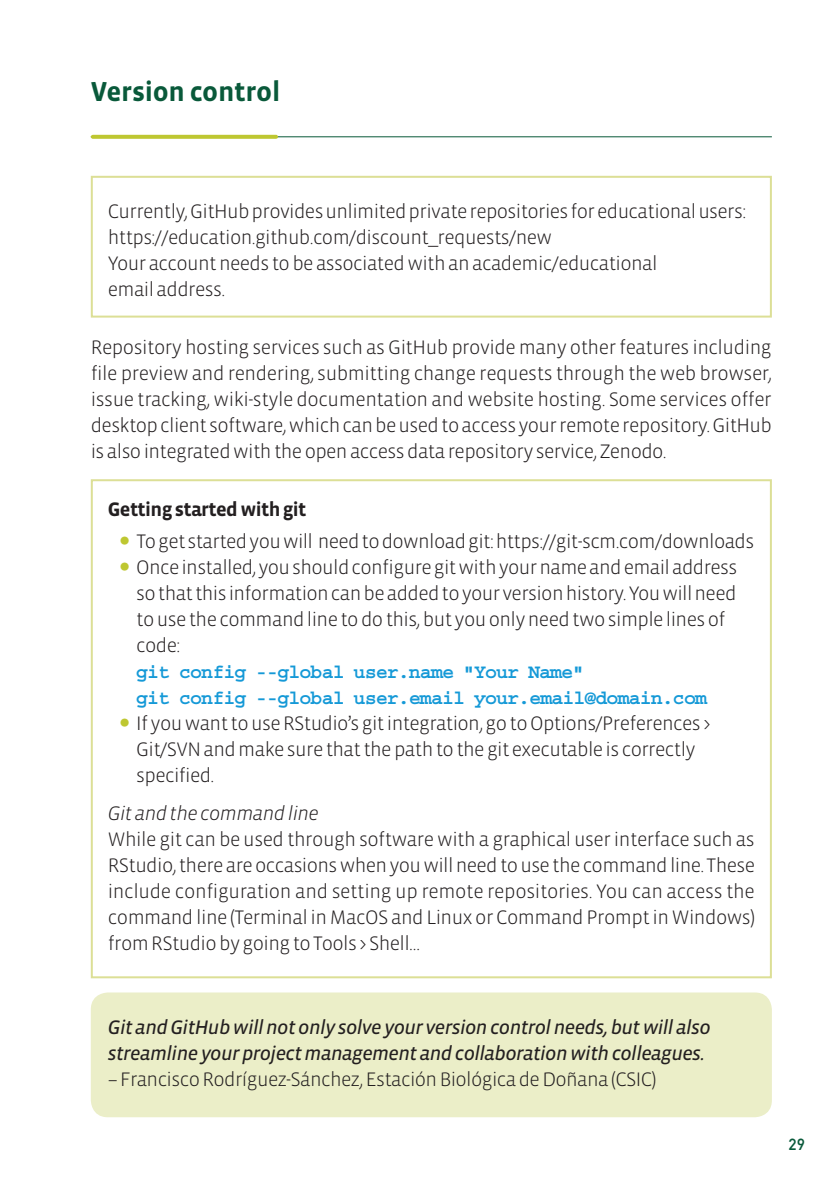
<style>
.page{position:relative;width:840px;height:1191px;background:#fff}
.page>*{position:absolute;margin:0;border:0;box-sizing:border-box;transform-origin:0 0}
.t1{font:700 28px "Vista Sans";letter-spacing:-.01em;color:#09593a}
.t2{font:300 20px/26px "Vista Sans";letter-spacing:-.03em;color:#231f20}
.t3{font:italic 20px/26px "Vista Sans Reg";letter-spacing:-.03em;color:#231f20}
.t4{font:700 20px/26px "Courier";letter-spacing:-.05em;color:#1599d7}
.t5{font:700 20px "Vista Sans";letter-spacing:-.03em;color:#231f20}
.t6{font:italic 300 20px "Vista Sans";letter-spacing:-.03em;color:#231f20}
.t7{font:16px "DIN Mittelschrift Std";color:#09593a}
.s1{font-family:"Swiss 721 BT";font-weight:900;font-size:28px;color:#bec731}
</style>
<div class="page">
<div style="left:91px;top:992px;width:680px;height:125px;background:#ebeec8;border-radius:17px"></div>
<hr style="left:91px;top:136px;width:680px;height:1px;background:#09593a">
<svg style="left:93px;top:135px;width:183px;height:4px"></svg>
<div style="left:91px;top:176px;width:680px;height:141px;border:2px solid #dcdf96"></div>
<div style="left:91px;top:479px;width:680px;height:499px;border:2px solid #dcdf96"></div>
<h1 class="t1" style="left:91px;top:78px;width:191px">Version control</h1>
<p class="t2" style="left:108px;top:198px;width:639px">Currently, GitHub provides unlimited private repositories for educational users: https://education.github.com/discount_requests/new<br>Your account needs to be associated with an academic/educational<br>email address.</p>
<p class="t2" style="left:91px;top:334px;width:682px;text-align:justify">Repository hosting services such as GitHub provide many other features including file preview and rendering, submitting change requests through the web browser, issue tracking, wiki-style documentation and website hosting. Some services offer desktop client software, which can be used to access your remote repository. GitHub is also integrated with the open access data repository service, Zenodo.</p>
<p class="t5" style="left:108px;top:499px;width:200px">Getting started with git</p>
<p class="t2" style="left:116px;top:528px;width:639px"><span class="s1">•</span> To get started you will need to download git: https://git-scm.com/downloads</p>
<p class="t2" style="left:136px;top:554px;width:602px;text-indent:-20px"><span class="s1">•</span> Once installed, you should configure git with your name and email address so that this information can be added to your version history. You will need to use the command line to do this, but you only need two simple lines of code:</p>
<p class="t4" style="left:136px;top:659px;width:572px">git config --global user.name "Your Name"<br>git config --global user.email your.email@domain.com</p>
<p class="t2" style="left:136px;top:710px;width:575px;text-indent:-20px"><span class="s1">•</span> If you want to use RStudio’s git integration, go to Options/Preferences &gt;<br>Git/SVN and make sure that the path to the git executable is correctly specified.</p>
<p class="t6" style="left:108px;top:803px;width:212px">Git and the command line</p>
<p class="t2" style="left:108px;top:826px;width:648px;text-align:justify">While git can be used through software with a graphical user interface such as RStudio, there are occasions when you will need to use the command line. These include configuration and setting up remote repositories. You can access the command line (Terminal in MacOS and Linux or Command Prompt in Windows) from RStudio by going to Tools &gt; Shell…</p>
<p class="t3" style="left:108px;top:1014px;width:604px">Git and GitHub will not only solve your version control needs, but will also streamline your project management and collaboration with colleagues.</p>
<p class="t2" style="left:108px;top:1066px;width:550px">– Francisco Rodríguez-Sánchez, Estación Biológica de Doñana (CSIC)</p>
<p class="t7" style="left:788px;top:1134px;width:17px">29</p>
</div>
